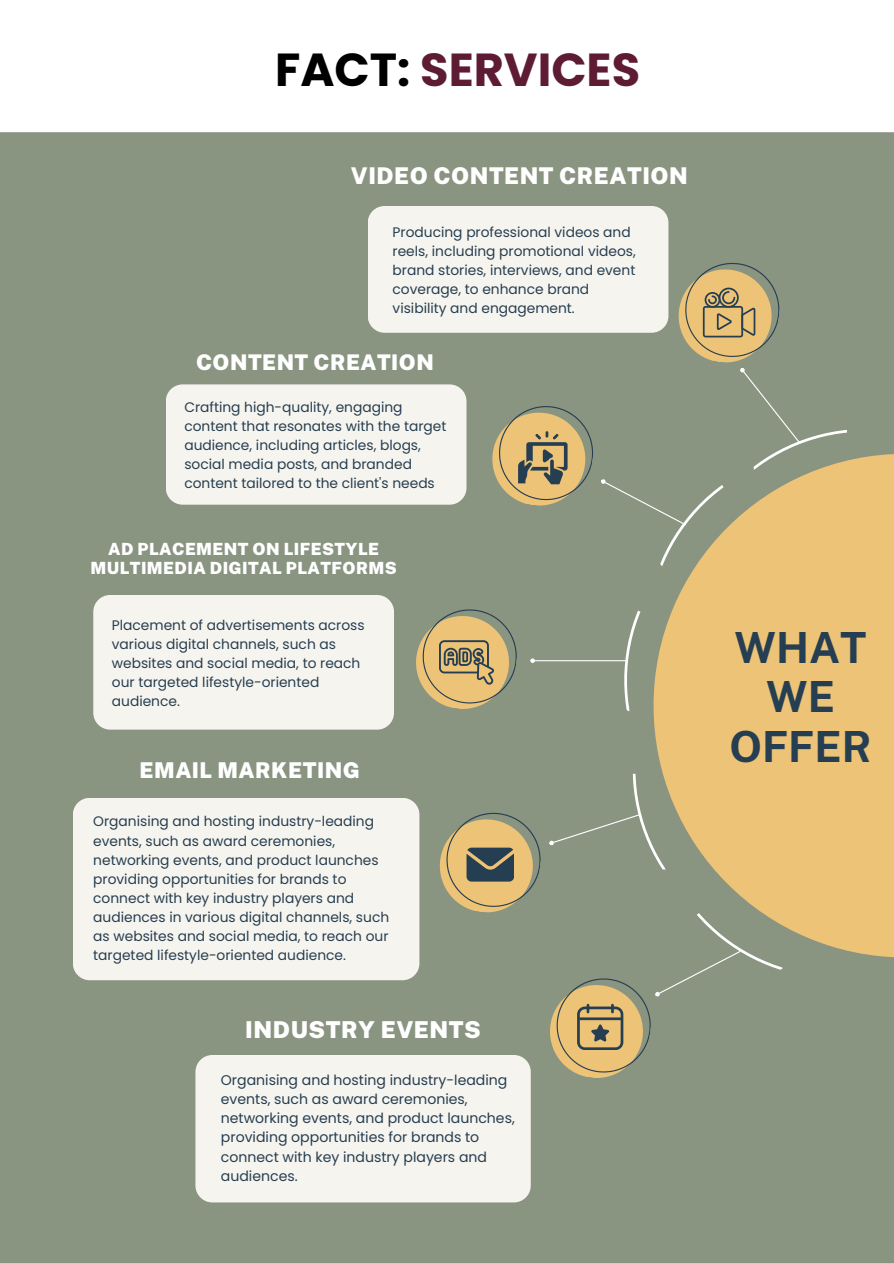
<style>
.page{position:relative;width:894px;height:1264px;background:#fff}
.page>*{position:absolute;margin:0;border:0;box-sizing:border-box;transform-origin:0 0}
.t1{font:700 46.2px "Poppins";color:#5d1c34}
.t2{font:700 42.9px/49.5px "Public Sans";color:#263e51;text-align:center}
.t3{font:900 23.25px "Public Sans";letter-spacing:.025em;color:#fff}
.t4{font:900 23.1px "Public Sans";letter-spacing:.025em;color:#fff}
.t5{font:900 21.75px "Public Sans";letter-spacing:.025em;color:#fff}
.t6{font:900 21.6px "Public Sans";letter-spacing:.025em;color:#fff}
.t7{font:900 16.8px/18.1px "Public Sans";letter-spacing:.025em;color:#fff;text-align:center}
.t8{font:14.1px/19.2px "Poppins";color:#263e51}
.t9{font:13.8px/19.2px "Poppins";color:#263e51}
.s1{color:#000}
</style>
<div class="page">
<div style="left:0;top:132px;width:893px;height:1131px;background:#899481"></div>
<div style="left:653px;top:454px;width:240px;height:503px;background:#ecc377"></div>
<div style="left:367px;top:206px;width:301px;height:127px;background:#f6f4ee;border-radius:17px"></div>
<div style="left:166px;top:384px;width:300px;height:120px;background:#f6f4ee;border-radius:17px"></div>
<div style="left:93px;top:595px;width:301px;height:134px;background:#f6f4ee;border-radius:17px"></div>
<div style="left:73px;top:797px;width:346px;height:183px;background:#f6f4ee;border-radius:17px"></div>
<div style="left:195px;top:1054px;width:335px;height:148px;background:#f6f4ee;border-radius:17px"></div>
<hr style="left:534px;top:660px;width:91px;height:1px;background:#fff">
<svg style="left:530px;top:658px;width:4px;height:5px"></svg>
<svg style="left:595px;top:610px;width:75px;height:101px"></svg>
<svg style="left:486px;top:257px;width:362px;height:309px"></svg>
<svg style="left:410px;top:604px;width:112px;height:110px;background:#afa277"></svg>
<svg style="left:434px;top:773px;width:348px;height:310px;background:#9f9f81"></svg>
<h1 class="t1" style="left:275px;top:38px;width:366px"><span class="s1">FACT:</span> SERVICES</h1>
<p class="t4" style="left:351px;top:162px;width:338px">VIDEO CONTENT CREATION</p>
<p class="t9" style="left:392px;top:222px;width:244px">Producing professional videos and reels, including promotional videos, brand stories, interviews, and event coverage, to enhance brand visibility and engagement.</p>
<p class="t6" style="left:196px;top:350px;width:239px">CONTENT CREATION</p>
<p class="t9" style="left:184px;top:397px;width:220px">Crafting high-quality, engaging</p>
<p class="t9" style="left:184px;top:416px;width:263px">content that resonates with the target audience, including articles, blogs, social media posts, and branded content tailored to the client's needs</p>
<p class="t7" style="left:91px;top:540px;width:307px">AD PLACEMENT ON LIFESTYLE<br>MULTIMEDIA DIGITAL PLATFORMS</p>
<p class="t9" style="left:112px;top:615px;width:254px">Placement of advertisements across various digital channels, such as websites and social media, to reach our targeted lifestyle-oriented audience.</p>
<h2 class="t5" style="left:139px;top:757px;width:222px">EMAIL MARKETING</h2>
<h1 class="t9" style="left:93px;top:812px;width:287px">Organising and hosting industry-leading events, such as award ceremonies, networking events, and product launches providing opportunities for brands to connect with key industry players and</h1>
<p class="t9" style="left:93px;top:907px;width:297px;text-align:justify">audiences in various digital channels, such as websites and social media, to reach our targeted lifestyle-oriented audience.</p>
<p class="t3" style="left:245px;top:1016px;width:237px">INDUSTRY EVENTS</p>
<h3 class="t8" style="left:221px;top:1070px;width:295px">Organising and hosting industry-leading events, such as award ceremonies, networking events, and product launches, providing opportunities for brands to connect with key industry players and audiences.</h3>
<h2 class="t2" style="left:729px;top:622px;width:144px">WHAT<br>WE<br>OFFER</h2>
</div>
